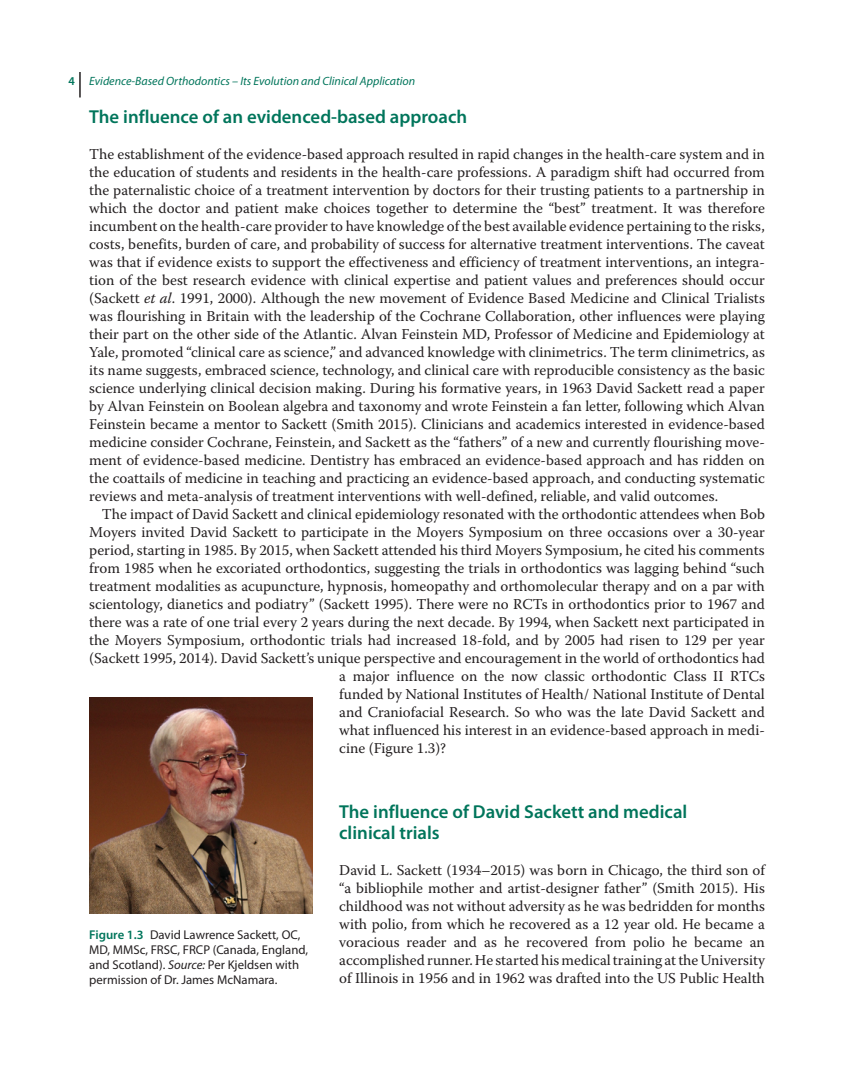
<style>
.page{position:relative;width:864px;height:1080px;background:#fff}
.page>*{position:absolute;margin:0;border:0;box-sizing:border-box;transform-origin:0 0}
.t1{font:600 18.75px/21px "Myriad Pro";color:#00755b}
.t2{font:15px/18px "Warnock Pro";color:#231f20;text-align:justify}
.t3{font:12.75px/15px "Myriad Pro";color:#231f20}
.t4{font:italic 12px "Myriad Pro";color:#00755b}
.s1{font-weight:600;font-style:normal}
.s2{font-style:italic}
.s3{font-weight:600;color:#00755b}
</style>
<div class="page">
<hr style="left:79px;top:72px;width:2px;height:26px;background:#231f20">
<img style="left:89px;top:697px;width:223px;height:216px">
<p class="t4" style="left:68px;top:73px;width:348px"><span class="s1">4</span> Evidence‐Based Orthodontics – Its Evolution and Clinical Application</p>
<p class="t1" style="left:89px;top:106px;width:379px">The influence of an evidenced‐based approach</p>
<p class="t2" style="left:89px;top:145px;width:677px">The establishment of the evidence‐based approach resulted in rapid changes in the health‐care system and in the education of students and residents in the health‐care professions. A paradigm shift had occurred from the paternalistic choice of a treatment intervention by doctors for their trusting patients to a partnership in which the doctor and patient make choices together to determine the “best” treatment. It was therefore incumbent on the health‐care provider to have knowledge of the best available evidence pertaining to the risks, costs, benefits, burden of care, and probability of success for alternative treatment interventions. The caveat was that if evidence exists to support the effectiveness and efficiency of treatment interventions, an integra&shy;tion of the best research evidence with clinical expertise and patient values and preferences should occur (Sackett <span class="s2">et al</span>. 1991, 2000). Although the new movement of Evidence Based Medicine and Clinical Trialists was flourishing in Britain with the leadership of the Cochrane Collaboration, other influences were playing their part on the other side of the Atlantic. Alvan Feinstein MD, Professor of Medicine and Epidemiology at Yale, promoted “clinical care as science,” and advanced knowledge with clinimetrics. The term clinimetrics, as its name suggests, embraced science, technology, and clinical care with reproducible consistency as the basic science underlying clinical decision making. During his formative years, in 1963 David Sackett read a paper by Alvan Feinstein on Boolean algebra and taxonomy and wrote Feinstein a fan letter, following which Alvan Feinstein became a mentor to Sackett (Smith 2015). Clinicians and academics interested in evidence‐based medicine consider Cochrane, Feinstein, and Sackett as the “fathers” of a new and currently flourishing move&shy;ment of evidence‐based medicine. Dentistry has embraced an evidence‐based approach and has ridden on the coattails of medicine in teaching and practicing an evidence‐based approach, and conducting systematic reviews and meta‐analysis of treatment interventions with well‐defined, reliable, and valid outcomes.</p>
<p class="t2" style="left:102px;top:505px;width:664px">The impact of David Sackett and clinical epidemiology resonated with the orthodontic attendees when Bob</p>
<p class="t2" style="left:89px;top:523px;width:677px">Moyers invited David Sackett to participate in the Moyers Symposium on three occasions over a 30‐year</p>
<p class="t2" style="left:89px;top:541px;width:676px">period, starting in 1985. By 2015, when Sackett attended his third Moyers Symposium, he cited his comments</p>
<p class="t2" style="left:89px;top:559px;width:676px">from 1985 when he excoriated orthodontics, suggesting the trials in orthodontics was lagging behind “such</p>
<p class="t2" style="left:89px;top:577px;width:676px">treatment modalities as acupuncture, hypnosis, homeopathy and orthomolecular therapy and on a par with</p>
<p class="t2" style="left:89px;top:595px;width:676px">scientology, dianetics and podiatry” (Sackett 1995). There were no RCTs in orthodontics prior to 1967 and</p>
<p class="t2" style="left:89px;top:613px;width:677px">there was a rate of one trial every 2 years during the next decade. By 1994, when Sackett next participated in</p>
<p class="t2" style="left:89px;top:631px;width:677px">the Moyers Symposium, orthodontic trials had increased 18‐fold, and by 2005 had risen to 129 per year</p>
<p class="t2" style="left:89px;top:649px;width:677px">(Sackett 1995, 2014). David Sackett’s unique perspective and encouragement in the world of orthodontics had</p>
<p class="t2" style="left:339px;top:667px;width:427px">a major influence on the now classic orthodontic Class II RTCs</p>
<p class="t2" style="left:339px;top:685px;width:427px">funded by National Institutes of Health/ National Institute of Dental</p>
<p class="t2" style="left:339px;top:703px;width:427px">and Craniofacial Research. So who was the late David Sackett and</p>
<p class="t2" style="left:339px;top:721px;width:427px">what influenced his interest in an evidence‐based approach in medi-</p>
<p class="t2" style="left:339px;top:739px;width:108px">cine (Figure 1.3)?</p>
<p class="t3" style="left:89px;top:927px;width:220px"><span class="s3">Figure 1.3</span> David Lawrence Sackett, OC, MD, MMSc, FRSC, FRCP (Canada, England, and Scotland). <span class="s2">Source:</span> Per Kjeldsen with permission of Dr. James McNamara.</p>
<p class="t1" style="left:339px;top:800px;width:349px">The influence of David Sackett and medical clinical trials</p>
<p class="t2" style="left:339px;top:860px;width:427px">David L. Sackett (1934–2015) was born in Chicago, the third son of “a bibliophile mother and artist‐designer father” (Smith 2015). His childhood was not without adversity as he was bedridden for months with polio, from which he recovered as a 12 year old. He became a voracious reader and as he recovered from polio he became an accomplished runner. He started his medical training at the University of Illinois in 1956 and in 1962 was drafted into the US Public Health</p>
</div>
